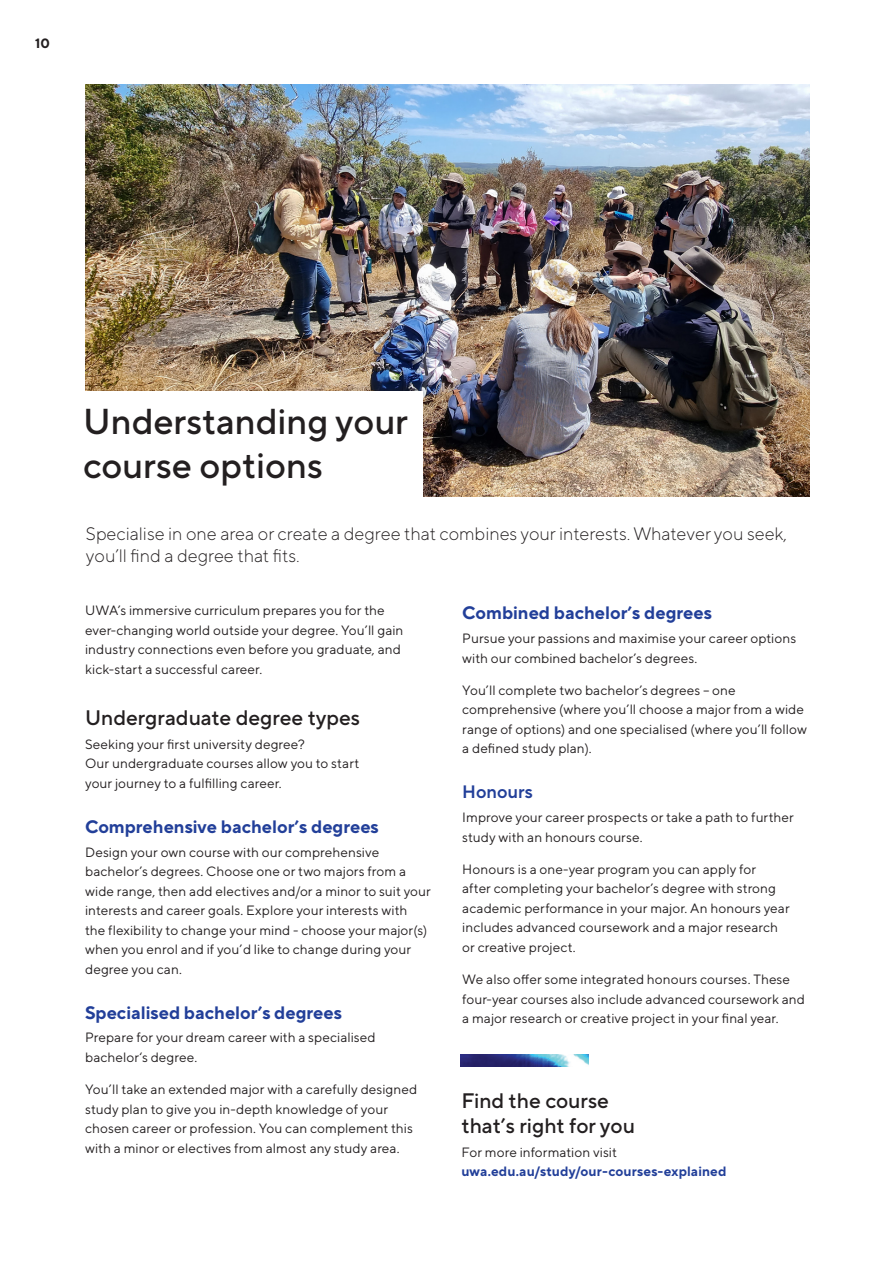
<style>
.page{position:relative;width:893px;height:1263px;background:#fff}
.page>*{position:absolute;margin:0;border:0;box-sizing:border-box;transform-origin:0 0}
.H2__Campaign_Headline_Single_24pt{font:500 36px "TT Norms Pro";color:#231f20}
.H2__Subheading_14pt{font:500 21px/25.5px "TT Norms Pro";color:#231f20}
.Lead_in_Paragraph{font:300 18px/22.5px "TT Norms Pro";color:#231f20}
.H3__Subheading_Blue_12pt{font:700 18px "TT Norms Pro";color:#223f99}
.H3__Subheading_Blue_12pt-2{font:600 18px "TT Norms Pro";color:#223f99}
.Body_copy___9pt{font:13.5px/19.5px "TT Norms Pro";letter-spacing:.005em;color:#231f20}
.body_copy{font:13.5px/19.5px "TT Norms Pro";letter-spacing:.005em;color:#231f20}
.body_copy-2{font:700 13.5px/19.5px "TT Norms Pro";letter-spacing:.01em;color:#223f99}
.t1{font:700 13.5px "TT Norms Pro";color:#231f20}
.s1{font-weight:400;color:#231f20}
</style>
<div class="page">
<img style="left:86px;top:84px;width:723px;height:412px">
<div style="left:70px;top:391px;width:353px;height:64px;background:#fff"></div>
<div style="left:70px;top:434px;width:353px;height:65px;background:#fff"></div>
<img style="left:460px;top:1054px;width:128px;height:13px">
<p class="t1" style="left:35px;top:34px;width:16px">10</p>
<p class="H2__Campaign_Headline_Single_24pt" style="left:83px;top:396px;width:327px">Understanding your</p>
<p class="H2__Campaign_Headline_Single_24pt" style="left:83px;top:439px;width:241px">course options</p>
<p class="Lead_in_Paragraph" style="left:86px;top:521px;width:703px">Specialise in one area or create a degree that combines your interests. Whatever you seek, you’ll find a degree that fits.</p>
<p class="Body_copy___9pt" style="left:85px;top:600px;width:320px">UWA’s immersive curriculum prepares you for the ever-changing world outside your degree. You’ll gain industry connections even before you graduate, and kick-start a successful career.</p>
<p class="H2__Subheading_14pt" style="left:85px;top:703px;width:276px">Undergraduate degree types</p>
<p class="Body_copy___9pt" style="left:85px;top:733px;width:276px">Seeking your first university degree?<br>Our undergraduate courses allow you to start your journey to a fulfilling career.</p>
<p class="H3__Subheading_Blue_12pt" style="left:85px;top:813px;width:295px">Comprehensive bachelor’s degrees</p>
<p class="Body_copy___9pt" style="left:85px;top:841px;width:347px">Design your own course with our comprehensive bachelor’s degrees. Choose one or two majors from a wide range, then add electives and/or a minor to suit your interests and career goals. Explore your interests with the flexibility to change your mind - choose your major(s) when you enrol and if you’d like to change during your degree you can.</p>
<p class="H3__Subheading_Blue_12pt" style="left:85px;top:999px;width:258px">Specialised bachelor’s degrees</p>
<p class="Body_copy___9pt" style="left:85px;top:1027px;width:292px">Prepare for your dream career with a specialised bachelor‘s degree.</p>
<p class="body_copy" style="left:85px;top:1078px;width:334px">You’ll take an extended major with a carefully designed study plan to give you in-depth knowledge of your chosen career or profession. You can complement this with a minor or electives from almost any study area.</p>
<p class="H3__Subheading_Blue_12pt" style="left:462px;top:600px;width:251px">Combined bachelor’s degrees</p>
<p class="Body_copy___9pt" style="left:462px;top:627px;width:335px">Pursue your passions and maximise your career options with our combined bachelor’s degrees.</p>
<p class="Body_copy___9pt" style="left:462px;top:679px;width:346px">You’ll complete two bachelor’s degrees – one comprehensive (where you’ll choose a major from a wide range of options) and one specialised (where you’ll follow a defined study plan).</p>
<p class="H3__Subheading_Blue_12pt-2" style="left:462px;top:779px;width:72px">Honours</p>
<p class="Body_copy___9pt" style="left:462px;top:806px;width:333px">Improve your career prospects or take a path to further study with an honours course.</p>
<p class="Body_copy___9pt" style="left:462px;top:858px;width:329px">Honours is a one-year program you can apply for<br>after completing your bachelor’s degree with strong academic performance in your major. An honours year includes advanced coursework and a major research or creative project.</p>
<p class="Body_copy___9pt" style="left:462px;top:968px;width:344px">We also offer some integrated honours courses. These four-year courses also include advanced coursework and a major research or creative project in your final year.</p>
<p class="H2__Subheading_14pt" style="left:461px;top:1086px;width:175px">Find the course that’s right for you</p>
<p class="body_copy-2" style="left:461px;top:1141px;width:267px"><span class="s1">For more information visit </span>uwa.edu.au/study/our-courses-explained</p>
</div>
